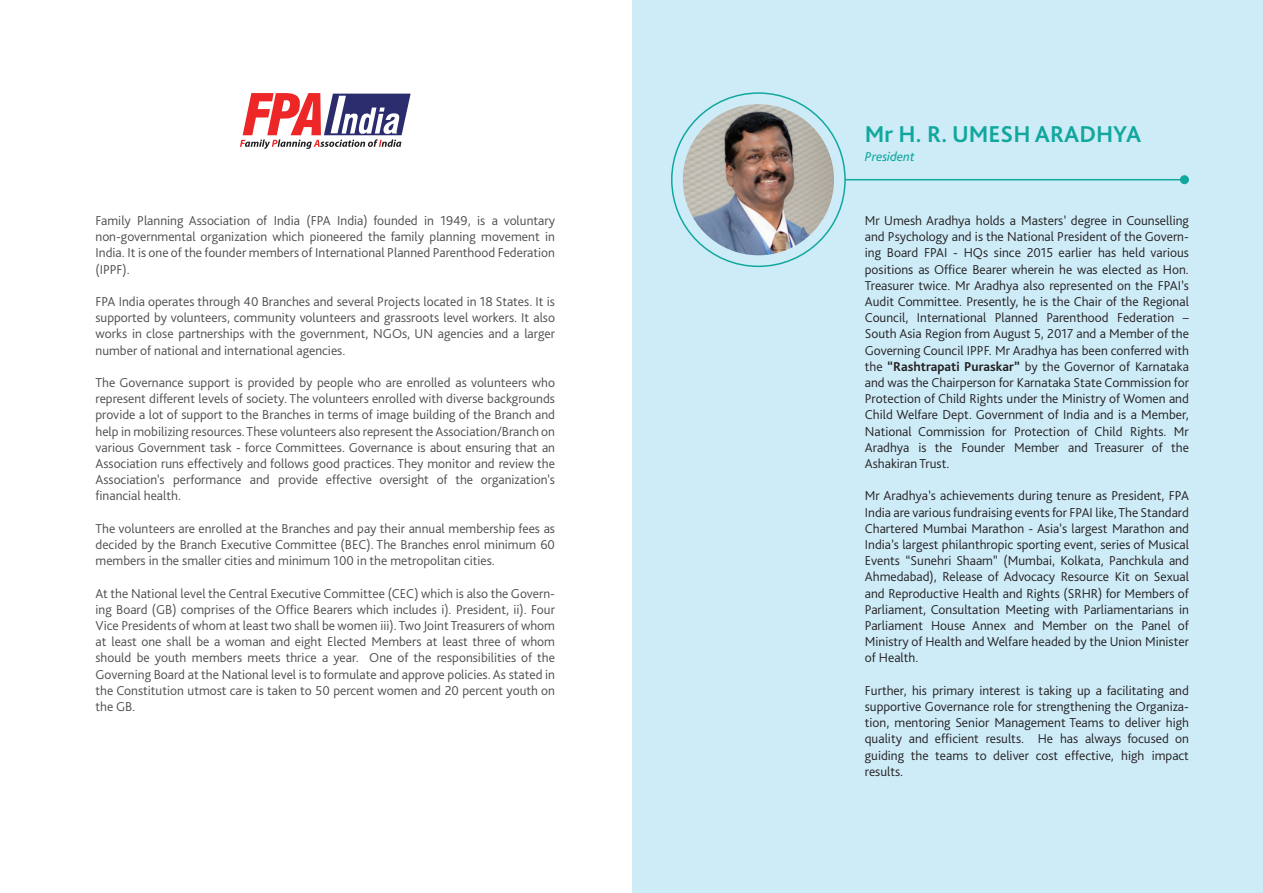
<style>
.page{position:relative;width:1263px;height:893px;background:#fff}
.page>*{position:absolute;margin:0;border:0;box-sizing:border-box;transform-origin:0 0}
.t1{font:700 24px "Bliss Pro";color:#12a79d}
.t2{font:300 13.5px/16.2px "Bliss Pro";color:#4b4c4d;text-align:justify}
.t3{font:300 13.5px/16.2px "Bliss Pro";color:#231f20;text-align:justify}
.t4{font:italic 13.5px "Bliss Pro";color:#12a79d}
.s1{font-weight:700}
</style>
<div class="page">
<div style="left:631px;top:0;width:632px;height:893px;background:#ceecf8"></div>
<svg style="left:240px;top:93px;width:171px;height:56px"></svg>
<img style="left:683px;top:104px;width:151px;height:151px;border-radius:76px">
<hr style="left:845px;top:179px;width:340px;height:1px;background:#12a79d">
<div style="left:1180px;top:175px;width:9px;height:9px;background:#12a79d;border-radius:50%"></div>
<p class="t2" style="left:96px;top:212px;width:461px">Family Planning Association of India (FPA India) founded in 1949, is a voluntary non-governmental organization which pioneered the family planning movement in India. It is one of the founder members of International Planned Parenthood Federation (IPPF).</p>
<p class="t2" style="left:96px;top:293px;width:461px">FPA India operates through 40 Branches and several Projects located in 18 States. It is supported by volunteers, community volunteers and grassroots level workers. It also works in close partnerships with the government, NGOs, UN agencies and a larger number of national and international agencies.</p>
<p class="t2" style="left:96px;top:374px;width:461px">The Governance support is provided by people who are enrolled as volunteers who represent different levels of society. The volunteers enrolled with diverse backgrounds provide a lot of support to the Branches in terms of image building of the Branch and help in mobilizing resources. These volunteers also represent the Association/Branch on various Government task - force Committees. Governance is about ensuring that an Association runs effectively and follows good practices. They monitor and review the Association’s performance and provide effective oversight of the organization’s financial health.</p>
<p class="t2" style="left:96px;top:520px;width:461px">The volunteers are enrolled at the Branches and pay their annual membership fees as decided by the Branch Executive Committee (BEC). The Branches enrol minimum 60 members in the smaller cities and minimum 100 in the metropolitan cities.</p>
<p class="t2" style="left:96px;top:585px;width:461px">At the National level the Central Executive Committee (CEC) which is also the Govern&shy;ing Board (GB) comprises of the Office Bearers which includes i). President, ii). Four Vice Presidents of whom at least two shall be women iii). Two Joint Treasurers of whom at least one shall be a woman and eight Elected Members at least three of whom should be youth members meets thrice a year. One of the responsibilities of the Governing Board at the National level is to formulate and approve policies. As stated in the Constitution utmost care is taken to 50 percent women and 20 percent youth on the GB.</p>
<h1 class="t1" style="left:865px;top:119px;width:278px">Mr H. R. UMESH ARADHYA</h1>
<p class="t4" style="left:865px;top:148px;width:51px">President</p>
<p class="t3" style="left:865px;top:212px;width:326px">Mr Umesh Aradhya holds a Masters’ degree in Counselling and Psychology and is the National President of the Govern&shy;ing Board FPAI - HQs since 2015 earlier has held various positions as Office Bearer wherein he was elected as Hon.<br>Treasurer twice. Mr Aradhya also represented on the FPAI’s Audit Committee. Presently, he is the Chair of the Regional Council, International Planned Parenthood Federation – South Asia Region from August 5, 2017 and a Member of the Governing Council IPPF. Mr Aradhya has been conferred with the <span class="s1">“Rashtrapati Puraskar”</span> by the Governor of Karnataka and was the Chairperson for Karnataka State Commission for Protection of Child Rights under the Ministry of Women and Child Welfare Dept. Government of India and is a Member, National Commission for Protection of Child Rights. Mr Aradhya is the Founder Member and Treasurer of the Ashakiran Trust.</p>
<p class="t3" style="left:865px;top:487px;width:326px">Mr Aradhya’s achievements during tenure as President, FPA India are various fundraising events for FPAI like, The Standard Chartered Mumbai Marathon - Asia’s largest Marathon and India’s largest philanthropic sporting event, series of Musical Events “Sunehri Shaam” (Mumbai, Kolkata, Panchkula and Ahmedabad), Release of Advocacy Resource Kit on Sexual and Reproductive Health and Rights (SRHR) for Members of Parliament, Consultation Meeting with Parliamentarians in Parliament House Annex and Member on the Panel of Ministry of Health and Welfare headed by the Union Minister of Health.</p>
<p class="t3" style="left:865px;top:682px;width:326px">Further, his primary interest is taking up a facilitating and supportive Governance role for strengthening the Organiza&shy;tion, mentoring Senior Management Teams to deliver high quality and efficient results. He has always focused on guiding the teams to deliver cost effective, high impact results.</p>
</div>
